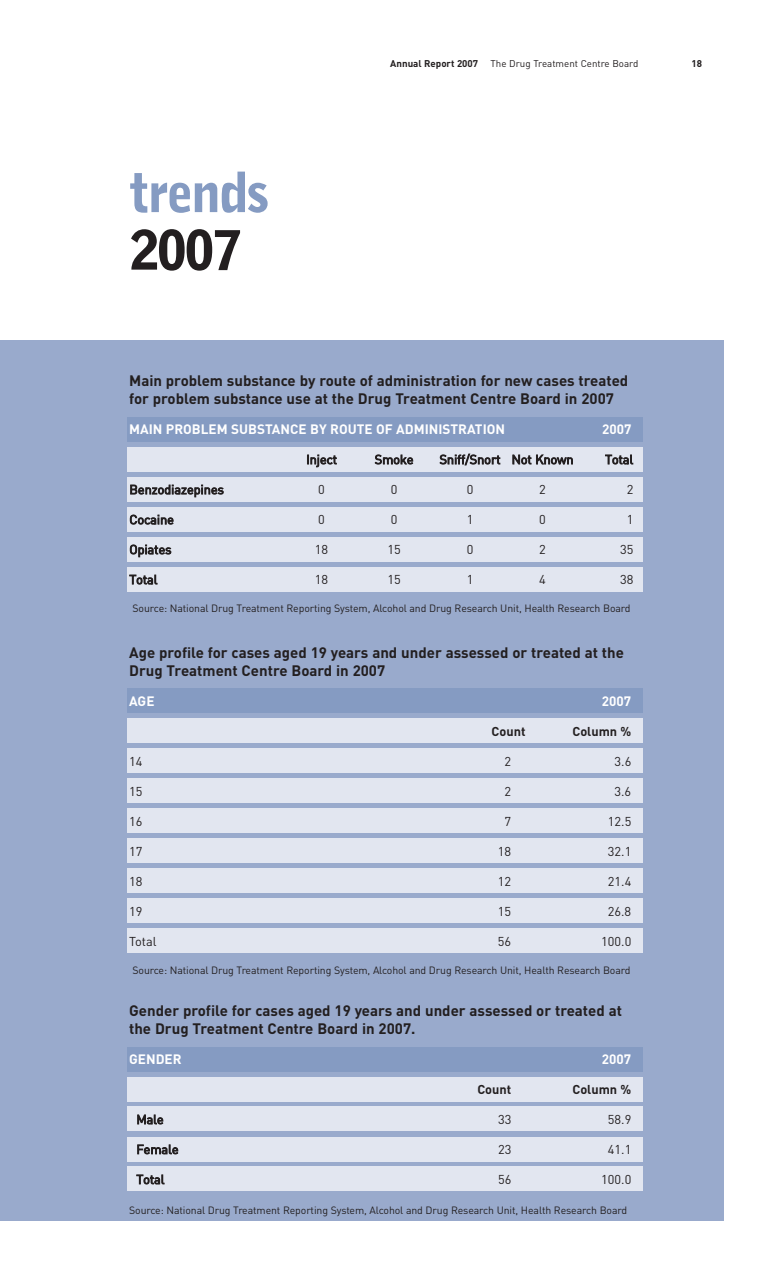
<style>
.page{position:relative;width:766px;height:1263px;background:#fff}
.page>*{position:absolute;margin:0;border:0;box-sizing:border-box;transform-origin:0 0}
.t1{font:900 54px "Bell Gothic BT";letter-spacing:-.045em;color:#859bc2}
.t2{font:900 54px "Bell Gothic BT";color:#231f20}
.t3{font:700 15px/18px "DIN";color:#231f20}
.t4{font:700 13.5px "DIN";color:#fff}
.t5{font:12.75px "DIN";letter-spacing:-.005em;color:#231f20}
.t6{font:700 12.75px "DIN";color:#231f20}
.t7{font:10.5px "DIN";letter-spacing:-.01em;color:#231f20}
.t8{font:9.75px "DIN";color:#231f20}
.t9{font:700 9.75px "DIN";color:#231f20}
</style>
<div class="page">
<div style="left:0;top:340px;width:723px;height:880px;background:#9ac"></div>
<div style="left:128px;top:688px;width:514px;height:25px;background:#859bc2"></div>
<div style="left:128px;top:718px;width:514px;height:25px;background:#e2e6f0"></div>
<div style="left:128px;top:748px;width:514px;height:25px;background:#e2e6f0"></div>
<div style="left:128px;top:778px;width:514px;height:25px;background:#e2e6f0"></div>
<div style="left:128px;top:808px;width:514px;height:24px;background:#e2e6f0"></div>
<div style="left:128px;top:838px;width:514px;height:25px;background:#e2e6f0"></div>
<div style="left:128px;top:868px;width:514px;height:25px;background:#e2e6f0"></div>
<div style="left:128px;top:898px;width:514px;height:25px;background:#e2e6f0"></div>
<div style="left:128px;top:928px;width:514px;height:25px;background:#e2e6f0"></div>
<div style="left:128px;top:1047px;width:514px;height:25px;background:#859bc2"></div>
<div style="left:128px;top:1077px;width:514px;height:24px;background:#e2e6f0"></div>
<div style="left:128px;top:1106px;width:514px;height:25px;background:#e2e6f0"></div>
<div style="left:128px;top:1136px;width:514px;height:25px;background:#e2e6f0"></div>
<div style="left:128px;top:1166px;width:514px;height:25px;background:#e2e6f0"></div>
<div style="left:128px;top:417px;width:514px;height:25px;background:#859bc2"></div>
<div style="left:128px;top:447px;width:514px;height:25px;background:#e2e6f0"></div>
<div style="left:128px;top:477px;width:514px;height:25px;background:#e2e6f0"></div>
<div style="left:128px;top:507px;width:514px;height:25px;background:#e2e6f0"></div>
<div style="left:128px;top:537px;width:514px;height:24px;background:#e2e6f0"></div>
<div style="left:128px;top:567px;width:514px;height:24px;background:#e2e6f0"></div>
<h1 class="t1" style="left:129px;top:173px;width:141px">trends</h1>
<h1 class="t2" style="left:129px;top:230px;width:114px">2007</h1>
<p class="t9" style="left:390px;top:58px;width:89px">Annual Report 2007</p>
<p class="t8" style="left:490px;top:58px;width:149px">The Drug Treatment Centre Board</p>
<p class="t9" style="left:691px;top:58px;width:12px">18</p>
<p class="t3" style="left:129px;top:372px;width:500px">Main problem substance by route of administration for new cases treated for problem substance use at the Drug Treatment Centre Board in 2007</p>
<p class="t4" style="left:129px;top:422px;width:377px">MAIN PROBLEM SUBSTANCE BY ROUTE OF ADMINISTRATION</p>
<p class="t4" style="left:602px;top:422px;width:31px">2007</p>
<p class="t5" style="left:306px;top:452px;width:32px">Inject</p>
<p class="t5" style="left:374px;top:452px;width:40px">Smoke</p>
<p class="t5" style="left:439px;top:452px;width:135px">Sniff/Snort Not Known</p>
<p class="t5" style="left:605px;top:452px;width:30px">Total</p>
<p class="t5" style="left:129px;top:482px;width:96px">Benzodiazepines</p>
<p class="t5" style="left:318px;top:482px;width:8px">0</p>
<p class="t5" style="left:390px;top:482px;width:8px">0</p>
<p class="t5" style="left:466px;top:482px;width:8px">0</p>
<p class="t5" style="left:539px;top:482px;width:8px">2</p>
<p class="t5" style="left:626px;top:482px;width:8px">2</p>
<p class="t5" style="left:129px;top:512px;width:46px">Cocaine</p>
<p class="t5" style="left:318px;top:512px;width:8px">0</p>
<p class="t5" style="left:390px;top:512px;width:8px">0</p>
<p class="t5" style="left:466px;top:512px;width:8px">1</p>
<p class="t5" style="left:539px;top:512px;width:8px">0</p>
<p class="t5" style="left:626px;top:512px;width:8px">1</p>
<p class="t5" style="left:129px;top:542px;width:44px">Opiates</p>
<p class="t5" style="left:315px;top:542px;width:15px">18</p>
<p class="t5" style="left:387px;top:542px;width:15px">15</p>
<p class="t5" style="left:466px;top:542px;width:8px">0</p>
<p class="t5" style="left:539px;top:542px;width:8px">2</p>
<p class="t5" style="left:620px;top:542px;width:15px">35</p>
<p class="t5" style="left:129px;top:572px;width:30px">Total</p>
<p class="t5" style="left:315px;top:572px;width:15px">18</p>
<p class="t5" style="left:387px;top:572px;width:15px">15</p>
<p class="t5" style="left:466px;top:572px;width:8px">1</p>
<p class="t5" style="left:539px;top:572px;width:8px">4</p>
<p class="t5" style="left:620px;top:572px;width:15px">38</p>
<p class="t7" style="left:132px;top:603px;width:499px">Source: National Drug Treatment Reporting System, Alcohol and Drug Research Unit, Health Research Board</p>
<p class="t3" style="left:129px;top:644px;width:496px">Age profile for cases aged 19 years and under assessed or treated at the<br>Drug Treatment Centre Board in 2007</p>
<p class="t4" style="left:129px;top:694px;width:27px">AGE</p>
<p class="t4" style="left:601px;top:694px;width:31px">2007</p>
<p class="t6" style="left:491px;top:724px;width:35px">Count</p>
<p class="t6" style="left:572px;top:724px;width:60px">Column %</p>
<p class="t5" style="left:129px;top:754px;width:15px">14</p>
<p class="t5" style="left:504px;top:754px;width:8px">2</p>
<p class="t5" style="left:614px;top:754px;width:18px">3.6</p>
<p class="t5" style="left:129px;top:784px;width:15px">15</p>
<p class="t5" style="left:504px;top:784px;width:8px">2</p>
<p class="t5" style="left:614px;top:784px;width:18px">3.6</p>
<p class="t5" style="left:129px;top:814px;width:15px">16</p>
<p class="t5" style="left:504px;top:814px;width:8px">7</p>
<p class="t5" style="left:607px;top:814px;width:25px">12.5</p>
<p class="t5" style="left:129px;top:844px;width:15px">17</p>
<p class="t5" style="left:497px;top:844px;width:15px">18</p>
<p class="t5" style="left:607px;top:844px;width:25px">32.1</p>
<p class="t5" style="left:129px;top:874px;width:15px">18</p>
<p class="t5" style="left:497px;top:874px;width:15px">12</p>
<p class="t5" style="left:607px;top:874px;width:25px">21.4</p>
<p class="t5" style="left:129px;top:904px;width:15px">19</p>
<p class="t5" style="left:497px;top:904px;width:15px">15</p>
<p class="t5" style="left:607px;top:904px;width:25px">26.8</p>
<p class="t5" style="left:129px;top:934px;width:29px">Total</p>
<p class="t5" style="left:497px;top:934px;width:15px">56</p>
<p class="t5" style="left:601px;top:934px;width:32px">100.0</p>
<p class="t7" style="left:132px;top:965px;width:499px">Source: National Drug Treatment Reporting System, Alcohol and Drug Research Unit, Health Research Board</p>
<p class="t3" style="left:129px;top:1002px;width:494px">Gender profile for cases aged 19 years and under assessed or treated at the Drug Treatment Centre Board in 2007.</p>
<p class="t4" style="left:129px;top:1051px;width:54px">GENDER</p>
<p class="t4" style="left:601px;top:1051px;width:31px">2007</p>
<p class="t6" style="left:477px;top:1082px;width:35px">Count</p>
<p class="t6" style="left:572px;top:1082px;width:60px">Column %</p>
<p class="t5" style="left:136px;top:1112px;width:29px">Male</p>
<p class="t5" style="left:498px;top:1112px;width:15px">33</p>
<p class="t5" style="left:607px;top:1112px;width:25px">58.9</p>
<p class="t5" style="left:136px;top:1142px;width:44px">Female</p>
<p class="t5" style="left:498px;top:1142px;width:15px">23</p>
<p class="t5" style="left:607px;top:1142px;width:25px">41.1</p>
<p class="t5" style="left:136px;top:1172px;width:30px">Total</p>
<p class="t5" style="left:498px;top:1172px;width:15px">56</p>
<p class="t5" style="left:601px;top:1172px;width:32px">100.0</p>
<p class="t7" style="left:129px;top:1204px;width:499px">Source: National Drug Treatment Reporting System, Alcohol and Drug Research Unit, Health Research Board</p>
</div>
